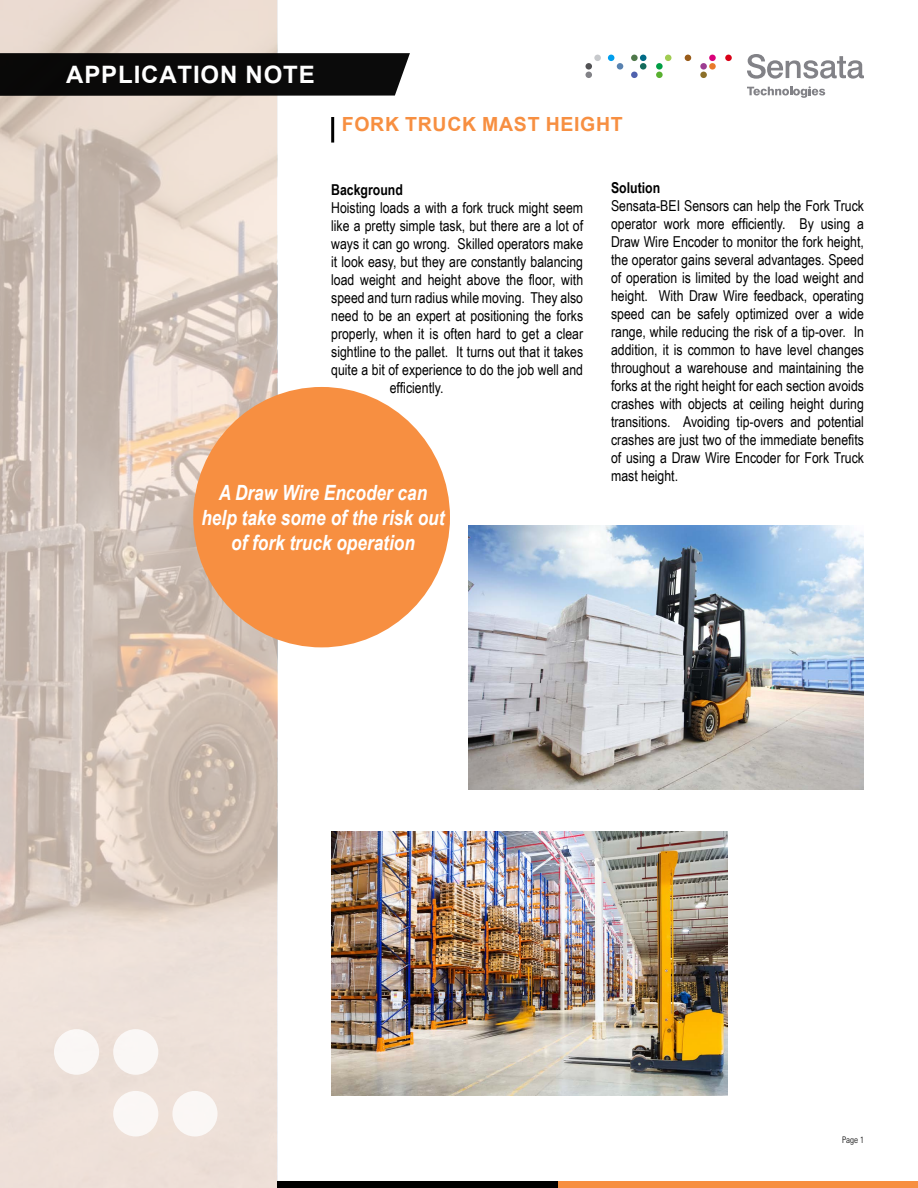
<style>
.page{position:relative;width:918px;height:1188px;background:#fff}
.page>*{position:absolute;margin:0;border:0;box-sizing:border-box;transform-origin:0 0}
.t1{font:700 24px "Arial";letter-spacing:.035em;color:#fff}
.t2{font:italic 700 21px/25.2px "Arial Narrow";color:#fff;text-align:center}
.t3{font:700 19.5px "Arial";letter-spacing:.035em;color:#f78f41}
.t4{font:15px/18px "Arial Narrow";color:#000;text-align:justify}
.t5{font:700 15px "Arial Narrow";color:#000}
.t6{font:300 condensed 9px "Univers";color:#000}
</style>
<div class="page">
<img style="left:0;top:0;width:277px;height:1188px">
<svg style="left:747px;top:54px;width:117px;height:25px"></svg>
<svg style="left:747px;top:86px;width:78px;height:12px"></svg>
<div style="left:585px;top:72px;width:7px;height:6px;background:#828287;border-radius:50%"></div>
<svg style="left:608px;top:55px;width:6px;height:6px"></svg>
<div style="left:617px;top:63px;width:6px;height:7px;background:#5982b0;border-radius:50%"></div>
<div style="left:631px;top:55px;width:7px;height:6px;background:#4f784a;border-radius:50%"></div>
<svg style="left:640px;top:55px;width:6px;height:6px"></svg>
<div style="left:640px;top:63px;width:6px;height:7px;background:#146b5c;border-radius:50%"></div>
<div style="left:631px;top:72px;width:7px;height:6px;background:#4f61ad;border-radius:50%"></div>
<svg style="left:665px;top:55px;width:6px;height:6px"></svg>
<div style="left:656px;top:63px;width:7px;height:7px;background:#009e45;border-radius:50%"></div>
<div style="left:656px;top:72px;width:7px;height:6px;background:#59b030;border-radius:50%"></div>
<div style="left:709px;top:55px;width:7px;height:6px;background:#d9007a;border-radius:50%"></div>
<div style="left:700px;top:63px;width:7px;height:7px;background:#9c3d91;border-radius:50%"></div>
<div style="left:709px;top:63px;width:7px;height:7px;background:#e87a2b;border-radius:50%"></div>
<div style="left:700px;top:72px;width:7px;height:6px;background:#8c7029;border-radius:50%"></div>
<div style="left:725px;top:55px;width:7px;height:6px;background:#d90017;border-radius:50%"></div>
<div style="left:594px;top:55px;width:7px;height:6px;background:#c7c9cc;border-radius:50%"></div>
<div style="left:585px;top:63px;width:7px;height:7px;background:#525254;border-radius:50%"></div>
<svg style="left:685px;top:55px;width:6px;height:6px"></svg>
<hr style="left:331px;top:117px;width:3px;height:26px;background:#000">
<div style="left:557px;top:1181px;width:361px;height:7px;background:#f78f41"></div>
<div style="left:277px;top:1181px;width:280px;height:7px;background:#000"></div>
<div style="left:0;top:53px;width:410px;height:43px;background:#0a0909"></div>
<div style="left:54px;top:1029px;width:45px;height:46px;background:#faf7f5;border-radius:50%"></div>
<div style="left:113px;top:1091px;width:45px;height:45px;background:#fbf7f5;border-radius:50%"></div>
<div style="left:113px;top:1029px;width:45px;height:46px;background:#faf7f5;border-radius:50%"></div>
<div style="left:172px;top:1091px;width:46px;height:45px;background:#fbf7f5;border-radius:50%"></div>
<div style="left:193px;top:387px;width:257px;height:260px;background:#f78f41;border-radius:50%"></div>
<img style="left:468px;top:526px;width:396px;height:264px">
<img style="left:331px;top:831px;width:396px;height:264px">
<h1 class="t1" style="left:66px;top:57px;width:250px">APPLICATION NOTE</h1>
<h3 class="t3" style="left:342px;top:111px;width:282px">FORK TRUCK MAST HEIGHT</h3>
<p class="t5" style="left:331px;top:179px;width:73px">Background</p>
<p class="t4" style="left:331px;top:198px;width:253px">Hoisting loads a with a fork truck might seem</p>
<p class="t4" style="left:331px;top:216px;width:253px">like a pretty simple task, but there are a lot of</p>
<p class="t4" style="left:331px;top:234px;width:254px">ways it can go wrong. Skilled operators make</p>
<p class="t4" style="left:331px;top:252px;width:253px">it look easy, but they are constantly balancing</p>
<p class="t4" style="left:331px;top:270px;width:253px">load weight and height above the floor, with</p>
<p class="t4" style="left:331px;top:288px;width:253px">speed and turn radius while moving. They also</p>
<p class="t4" style="left:331px;top:306px;width:253px">need to be an expert at positioning the forks</p>
<p class="t4" style="left:331px;top:324px;width:254px">properly, when it is often hard to get a clear</p>
<p class="t4" style="left:331px;top:342px;width:253px">sightline to the pallet. It turns out that it takes</p>
<p class="t4" style="left:331px;top:360px;width:253px">quite a bit of experience to do the job well and</p>
<p class="t4" style="left:390px;top:378px;width:55px">efficiently.</p>
<h2 class="t2" style="left:201px;top:479px;width:245px">A Draw Wire Encoder can help take some of the risk out of fork truck operation</h2>
<p class="t5" style="left:611px;top:176px;width:51px">Solution</p>
<p class="t4" style="left:611px;top:196px;width:254px">Sensata-BEI Sensors can help the Fork Truck operator work more efficiently. By using a Draw Wire Encoder to monitor the fork height, the operator gains several advantages. Speed of operation is limited by the load weight and height. With Draw Wire feedback, operating speed can be safely optimized over a wide range, while reducing the risk of a tip-over. In addition, it is common to have level changes throughout a warehouse and maintaining the forks at the right height for each section avoids crashes with objects at ceiling height during transitions. Avoiding tip-overs and potential crashes are just two of the immediate benefits of using a Draw Wire Encoder for Fork Truck mast height.</p>
<p class="t6" style="left:842px;top:1135px;width:23px">Page 1</p>
</div>
